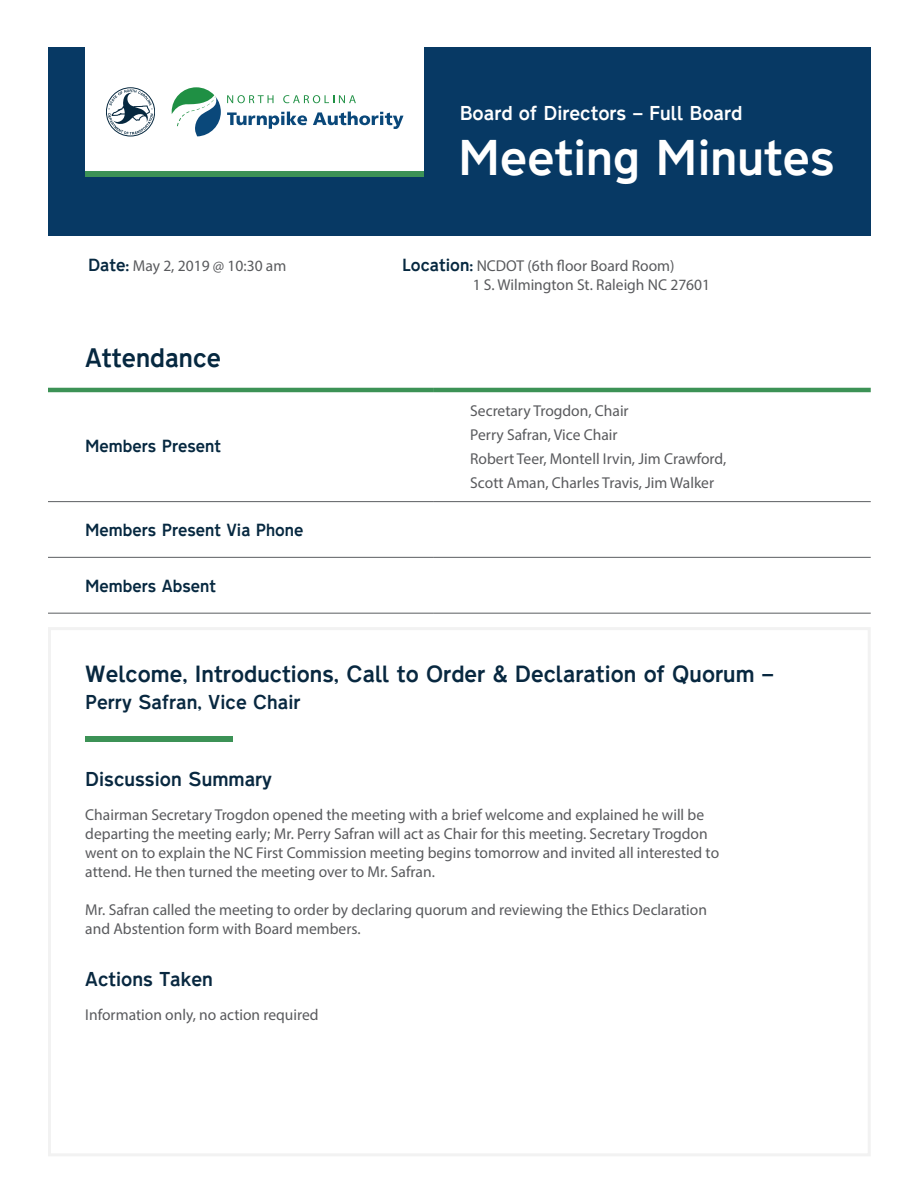
<style>
.page{position:relative;width:918px;height:1188px;background:#fff}
.page>*{position:absolute;margin:0;border:0;box-sizing:border-box;transform-origin:0 0}
.t1{font:45px "Transport New Medium gdi";color:#fff}
.t2{font:24px "Transport New Medium gdi";color:#062840}
.t3{font:21px "Transport New Medium gdi";color:#082840}
.t4{font:18px "Transport New Medium gdi";color:#082840}
.t5{font:18px "Transport New Medium gdi";color:#fff}
.t6{font:15.75px/18.9px "Myriad Pro";color:#595a5d}
.t7{font:15.75px "Transport New Medium gdi";color:#062840}
.s1{font-family:"Transport New Medium gdi";color:#062840}
</style>
<div class="page">
<div style="left:48px;top:47px;width:823px;height:188px;background:#073964"></div>
<svg style="left:48px;top:392px;width:823px;height:221px"></svg>
<hr style="left:48px;top:557px;width:385px;height:1px;background:#6d6f72">
<hr style="left:433px;top:557px;width:438px;height:1px;background:#6d6f72">
<hr style="left:48px;top:501px;width:385px;height:1px;background:#6d6f72">
<hr style="left:433px;top:501px;width:438px;height:1px;background:#6d6f72">
<hr style="left:48px;top:613px;width:385px;height:1px;background:#6d6f72">
<hr style="left:433px;top:613px;width:438px;height:1px;background:#6d6f72">
<hr style="left:48px;top:388px;width:385px;height:4px;background:#3c9256">
<hr style="left:433px;top:388px;width:438px;height:4px;background:#3c9256">
<div style="left:85px;top:40px;width:339px;height:137px;background:#fff"></div>
<div style="left:106px;top:88px;width:49px;height:48px;border:1px solid #06283f;border-radius:50%"></div>
<svg style="left:108px;top:89px;width:45px;height:46px"></svg>
<svg style="left:227px;top:95px;width:47px;height:8px"></svg>
<svg style="left:283px;top:95px;width:73px;height:8px"></svg>
<svg style="left:313px;top:112px;width:91px;height:17px"></svg>
<svg style="left:227px;top:112px;width:80px;height:17px"></svg>
<svg style="left:172px;top:87px;width:49px;height:49px"></svg>
<div style="left:85px;top:737px;width:147px;height:5px;background:#3c9256"></div>
<div style="left:48px;top:627px;width:823px;height:529px;border:3px solid #f2f2f2"></div>
<div style="left:85px;top:172px;width:339px;height:5px;background:#3c9256"></div>
<p class="t5" style="left:460px;top:101px;width:284px">Board of Directors – Full Board</p>
<p class="t6" style="left:88px;top:256px;width:200px"><span class="s1">Date:</span> May 2, 2019 @ 10:30 am</p>
<p class="t2" style="left:85px;top:341px;width:137px">Attendance</p>
<p class="t7" style="left:85px;top:435px;width:137px">Members Present</p>
<p class="t7" style="left:85px;top:519px;width:220px">Members Present Via Phone</p>
<p class="t7" style="left:85px;top:575px;width:132px">Members Absent</p>
<p class="t1" style="left:458px;top:128px;width:378px">Meeting Minutes</p>
<p class="t6" style="left:402px;top:256px;width:274px"><span class="s1">Location:</span> NCDOT (6th floor Board Room)</p>
<p class="t6" style="left:473px;top:275px;width:239px">1 S. Wilmington St. Raleigh NC 27601</p>
<p class="t6" style="left:470px;top:401px;width:160px">Secretary Trogdon, Chair</p>
<p class="t6" style="left:470px;top:425px;width:149px">Perry Safran, Vice Chair</p>
<p class="t6" style="left:470px;top:449px;width:258px">Robert Teer, Montell Irvin, Jim Crawford,</p>
<p class="t6" style="left:470px;top:473px;width:245px">Scott Aman, Charles Travis, Jim Walker</p>
<p class="t3" style="left:85px;top:660px;width:690px">Welcome, Introductions, Call to Order &amp; Declaration of Quorum –</p>
<p class="t4" style="left:85px;top:690px;width:217px">Perry Safran, Vice Chair</p>
<p class="t4" style="left:85px;top:767px;width:188px">Discussion Summary</p>
<p class="t6" style="left:85px;top:805px;width:635px">Chairman Secretary Trogdon opened the meeting with a brief welcome and explained he will be departing the meeting early; Mr. Perry Safran will act as Chair for this meeting. Secretary Trogdon went on to explain the NC First Commission meeting begins tomorrow and invited all interested to attend. He then turned the meeting over to Mr. Safran.</p>
<p class="t6" style="left:85px;top:900px;width:623px">Mr. Safran called the meeting to order by declaring quorum and reviewing the Ethics Declaration and Abstention form with Board members.</p>
<p class="t4" style="left:85px;top:967px;width:129px">Actions Taken</p>
<p class="t6" style="left:85px;top:1005px;width:235px">Information only, no action required</p>
</div>
